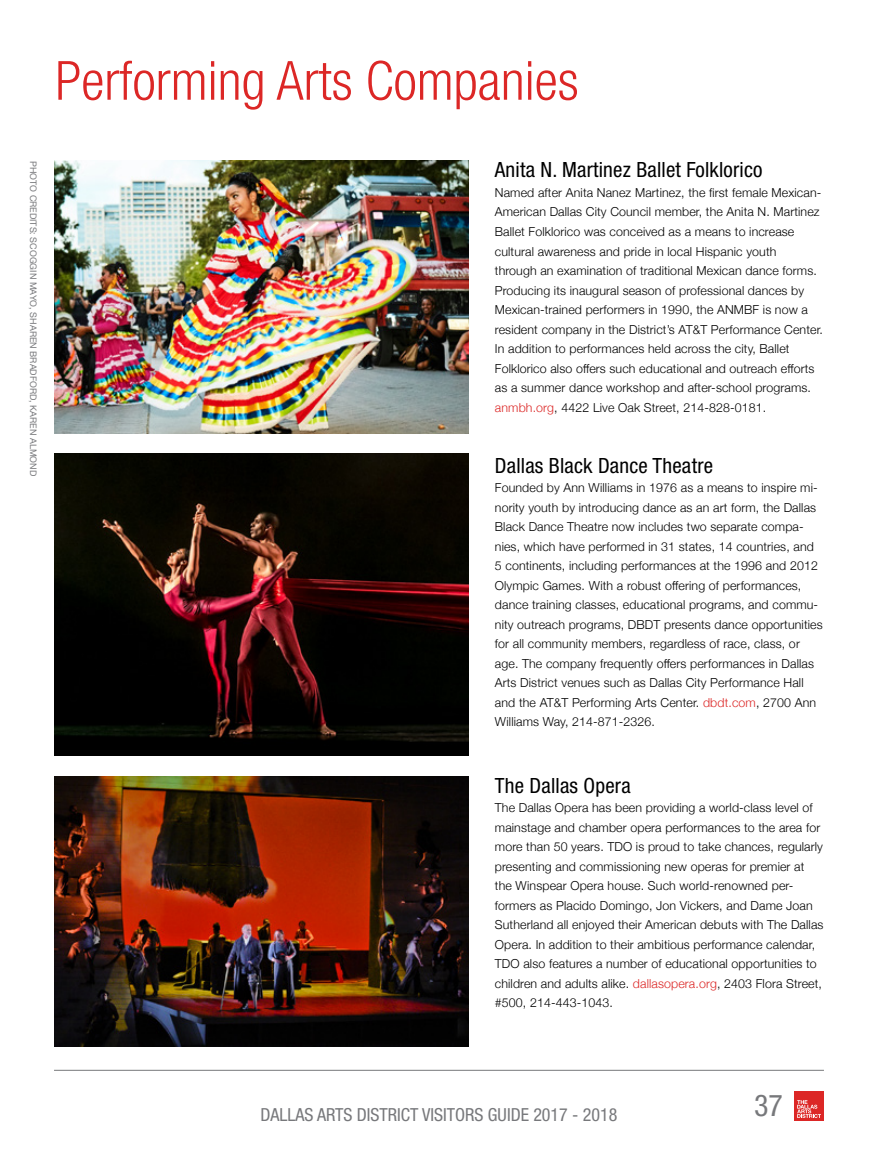
<style>
.page{position:relative;width:878px;height:1175px;background:#fff}
.page>*{position:absolute;margin:0;border:0;box-sizing:border-box;transform-origin:0 0}
.t1{font:300 condensed 54px "Helvetica Neue";color:#dc2726}
.t2{font:condensed 30px "Helvetica Neue";color:#77787b}
.t3{font:condensed 21px "Helvetica Neue";letter-spacing:.01em;color:#000}
.t4{font:condensed 18px "Helvetica Neue";color:#77787b}
.t5{font:300 12.3px/19.5px "Helvetica Neue";letter-spacing:.01em;color:#000}
.t6{font:9px "Helvetica Neue";color:#77787b}
.s1{color:#dc2726}
</style>
<div class="page">
<div style="left:794px;top:1091px;width:30px;height:29px;background:#dc2726"></div>
<svg style="left:797px;top:1100px;width:24px;height:18px"></svg>
<hr style="left:54px;top:1069px;width:770px;height:1px;background:#77787b">
<img style="left:55px;top:453px;width:414px;height:302px">
<img style="left:55px;top:776px;width:414px;height:270px">
<img style="left:54px;top:161px;width:415px;height:272px">
<p class="t6" style="left:39px;top:161px;width:317px;rotate:90deg">PHOTO CREDITS: SCOGGIN MAYO, SHAREN BRADFORD, KAREN ALMOND</p>
<h1 class="t1" style="left:55px;top:50px;width:525px">Performing Arts Companies</h1>
<h3 class="t3" style="left:495px;top:158px;width:269px">Anita N. Martinez Ballet Folklorico</h3>
<p class="t5" style="left:495px;top:183px;width:329px">Named after Anita Nanez Martinez, the first female Mexican-American Dallas City Council member, the Anita N. Martinez Ballet Folklorico was conceived as a means to increase cultural awareness and pride in local Hispanic youth<br>through an examination of traditional Mexican dance forms.<br>Producing its inaugural season of professional dances by Mexican-trained performers in 1990, the ANMBF is now a resident company in the District’s AT&amp;T Performance Center.<br>In addition to performances held across the city, Ballet Folklorico also offers such educational and outreach efforts as a summer dance workshop and after-school programs. <span class="s1">anmbh.org</span>, 4422 Live Oak Street, 214-828-0181.</p>
<h3 class="t3" style="left:495px;top:453px;width:220px">Dallas Black Dance Theatre</h3>
<p class="t5" style="left:495px;top:478px;width:329px">Founded by Ann Williams in 1976 as a means to inspire mi&shy;nority youth by introducing dance as an art form, the Dallas Black Dance Theatre now includes two separate compa&shy;nies, which have performed in 31 states, 14 countries, and 5 continents, including performances at the 1996 and 2012<br>Olympic Games. With a robust offering of performances, dance training classes, educational programs, and commu&shy;nity outreach programs, DBDT presents dance opportunities for all community members, regardless of race, class, or age. The company frequently offers performances in Dallas Arts District venues such as Dallas City Performance Hall and the AT&amp;T Performing Arts Center. <span class="s1">dbdt.com</span>, 2700 Ann Williams Way, 214-871-2326.</p>
<h3 class="t3" style="left:495px;top:773px;width:137px">The Dallas Opera</h3>
<p class="t5" style="left:495px;top:798px;width:330px">The Dallas Opera has been providing a world-class level of mainstage and chamber opera performances to the area for more than 50 years. TDO is proud to take chances, regularly presenting and commissioning new operas for premier at the Winspear Opera house. Such world-renowned per&shy;formers as Placido Domingo, Jon Vickers, and Dame Joan Sutherland all enjoyed their American debuts with The Dallas Opera. In addition to their ambitious performance calendar, TDO also features a number of educational opportunities to children and adults alike. <span class="s1">dallasopera.org</span>, 2403 Flora Street, #500, 214-443-1043.</p>
<h3 class="t4" style="left:260px;top:1104px;width:358px">DALLAS ARTS DISTRICT VISITORS GUIDE 2017 - 2018</h3>
<h2 class="t2" style="left:754px;top:1088px;width:30px">37</h2>
</div>
